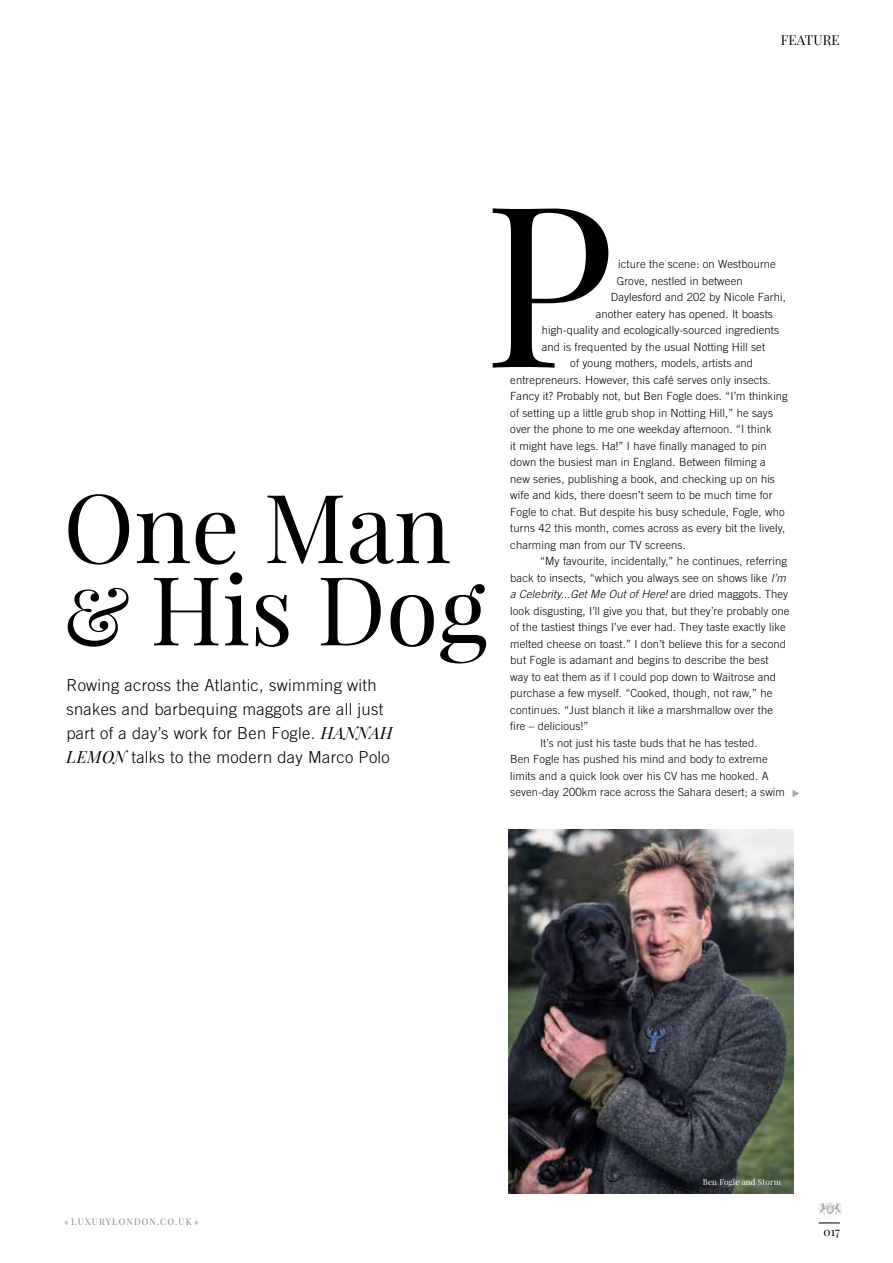
<style>
.page{position:relative;width:893px;height:1263px;background:#fff}
.page>*{position:absolute;margin:0;border:0;box-sizing:border-box;transform-origin:0 0}
.t1{font:225px "Playfair Display";color:#000}
.t2{font:95.7px "Playfair Display";color:#000}
.t3{font:95.55px "Playfair Display";color:#000}
.t4{font:300 16.5px/24px "Trade Gothic LT";letter-spacing:.02em;color:#000}
.t5{font:13.5px "Playfair Display";letter-spacing:.01em;color:#000}
.t6{font:12px "Playfair Display";color:#000}
.t7{font:300 11.25px "Trade Gothic LT";letter-spacing:.01em;color:#000}
.t8{font:italic 300 11.25px "Trade Gothic LT";letter-spacing:.01em;color:#000}
.t9{font:9px "Playfair Display";letter-spacing:.13em;color:#808285}
.t10{font:8.25px "Playfair Display";letter-spacing:.01em;color:#fff}
.s1{font-style:italic}
.s2{font-style:normal}
.s3{font-size:79.8px}
.s4{font-family:"Playfair Display";font-weight:400;font-style:italic}
.s5{color:#bcbec0}
</style>
<div class="page">
<svg style="left:818px;top:1223px;width:22px;height:1px"></svg>
<img style="left:818px;top:1203px;width:23px;height:16px">
<img style="left:509px;top:829px;width:284px;height:364px">
<svg style="left:792px;top:790px;width:7px;height:7px"></svg>
<p class="t5" style="left:781px;top:31px;width:61px">FEATURE</p>
<h1 class="t1" style="left:483px;top:143px;width:133px">P</h1>
<p class="t7" style="left:618px;top:257px;width:159px">icture the scene: on Westbourne</p>
<p class="t7" style="left:617px;top:274px;width:127px">Grove, nestled in between</p>
<p class="t7" style="left:611px;top:290px;width:177px">Daylesford and 202 by Nicole Farhi,</p>
<p class="t7" style="left:596px;top:307px;width:179px">another eatery has opened. It boasts</p>
<p class="t7" style="left:542px;top:323px;width:239px">high-quality and ecologically-sourced ingredients</p>
<p class="t7" style="left:542px;top:340px;width:225px">and is frequented by the usual Notting Hill set</p>
<p class="t7" style="left:570px;top:357px;width:184px">of young mothers, models, artists and</p>
<p class="t7" style="left:510px;top:373px;width:262px">entrepreneurs. However, this café serves only insects.</p>
<p class="t7" style="left:510px;top:390px;width:279px">Fancy it? Probably not, but Ben Fogle does. “I’m thinking</p>
<p class="t7" style="left:510px;top:406px;width:264px">of setting up a little grub shop in Notting Hill,” he says</p>
<p class="t7" style="left:510px;top:423px;width:263px">over the phone to me one weekday afternoon. “I think</p>
<p class="t7" style="left:510px;top:439px;width:258px">it might have legs. Ha!” I have finally managed to pin</p>
<p class="t7" style="left:510px;top:456px;width:257px">down the busiest man in England. Between filming a</p>
<p class="t7" style="left:510px;top:472px;width:266px">new series, publishing a book, and checking up on his</p>
<p class="t7" style="left:510px;top:489px;width:264px">wife and kids, there doesn’t seem to be much time for</p>
<p class="t7" style="left:510px;top:505px;width:276px">Fogle to chat. But despite his busy schedule, Fogle, who</p>
<p class="t7" style="left:510px;top:522px;width:276px">turns 42 this month, comes across as every bit the lively,</p>
<p class="t7" style="left:510px;top:538px;width:177px">charming man from our TV screens.</p>
<p class="t7" style="left:540px;top:555px;width:248px">“My favourite, incidentally,” he continues, referring</p>
<p class="t7" style="left:510px;top:571px;width:277px">back to insects, “which you always see on shows like <span class="s1">I’m</span></p>
<p class="t8" style="left:510px;top:588px;width:279px">a Celebrity...Get Me Out of Here! <span class="s2">are dried maggots. They</span></p>
<p class="t7" style="left:510px;top:604px;width:281px">look disgusting, I’ll give you that, but they’re probably one</p>
<p class="t7" style="left:510px;top:621px;width:277px">of the tastiest things I’ve ever had. They taste exactly like</p>
<p class="t7" style="left:510px;top:637px;width:277px">melted cheese on toast.” I don’t believe this for a second</p>
<p class="t7" style="left:510px;top:654px;width:260px">but Fogle is adamant and begins to describe the best</p>
<p class="t7" style="left:510px;top:670px;width:267px">way to eat them as if I could pop down to Waitrose and</p>
<p class="t7" style="left:510px;top:687px;width:264px">purchase a few myself. “Cooked, though, not raw,” he</p>
<p class="t7" style="left:510px;top:703px;width:264px">continues. “Just blanch it like a marshmallow over the</p>
<p class="t7" style="left:510px;top:720px;width:80px">fire – delicious!”</p>
<p class="t7" style="left:540px;top:736px;width:219px">It’s not just his taste buds that he has tested.</p>
<p class="t7" style="left:510px;top:753px;width:259px">Ben Fogle has pushed his mind and body to extreme</p>
<p class="t7" style="left:510px;top:769px;width:260px">limits and a quick look over his CV has me hooked. A</p>
<p class="t7" style="left:510px;top:786px;width:276px">seven-day 200km race across the Sahara desert; a swim</p>
<h2 class="t2" style="left:63px;top:467px;width:389px">One Man</h2>
<h3 class="t3" style="left:63px;top:550px;width:426px"><span class="s3">&amp;</span> His Dog</h3>
<h3 class="t4" style="left:66px;top:673px;width:329px">Rowing across the Atlantic, swimming with snakes and barbequing maggots are all just part of a day’s work for Ben Fogle. <span class="s4">HANNAH LEMON</span> talks to the modern day Marco Polo</h3>
<p class="t9" style="left:64px;top:1216px;width:137px"><span class="s5">▲</span>luxurylondon.co.uk<span class="s5">▲</span></p>
<p class="t10" style="left:703px;top:1176px;width:80px">Ben Fogle and Storm</p>
<p class="t6" style="left:823px;top:1224px;width:18px">017</p>
</div>
